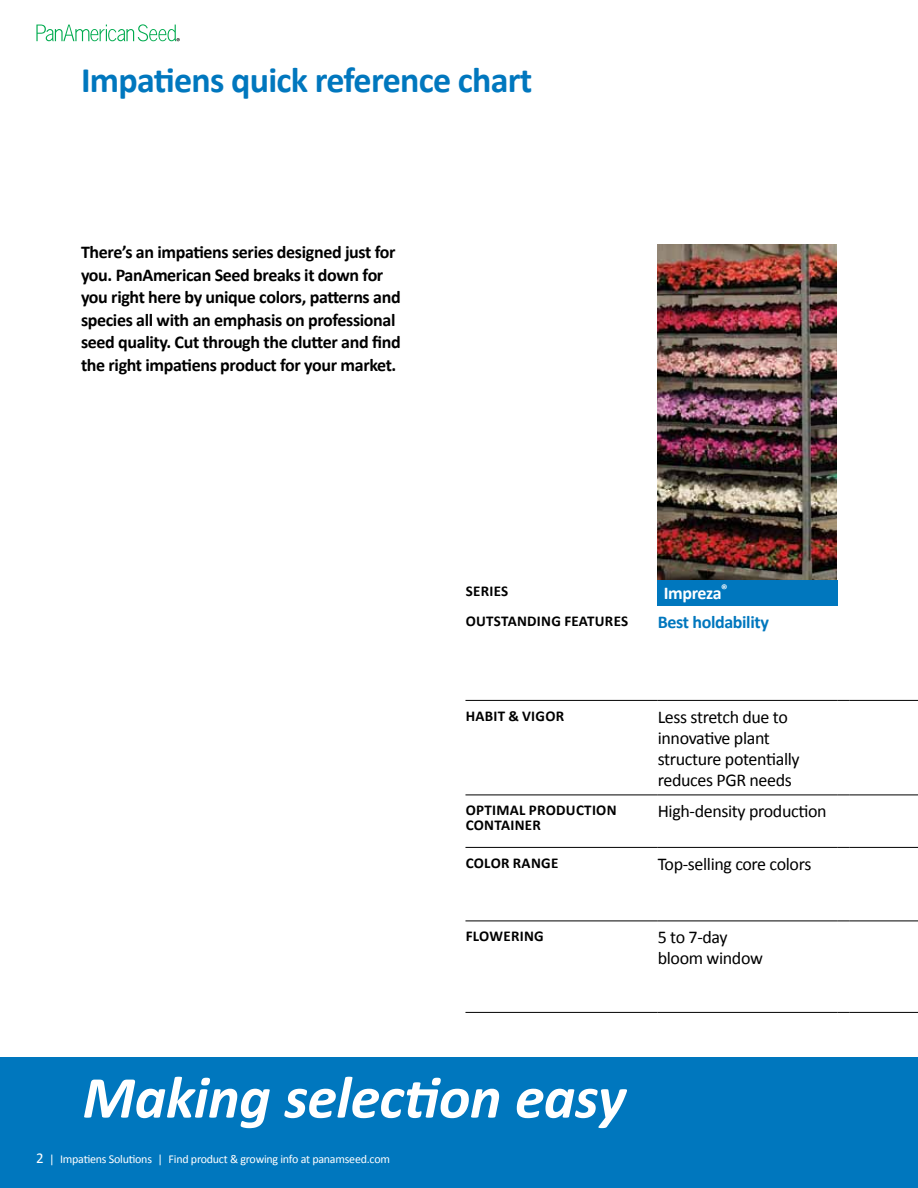
<style>
.page{position:relative;width:918px;height:1188px;background:#fff}
.page>*{position:absolute;margin:0;border:0;box-sizing:border-box;transform-origin:0 0}
.t1{font:italic 700 60px "Calibri";letter-spacing:-.01em;color:#fff}
.t2{font:700 36px "Calibri";letter-spacing:-.02em;color:#0077be}
.t3{font:700 18px/22.5px "Calibri";letter-spacing:-.02em;color:#000}
.t4{font:18px/21px "Calibri";letter-spacing:-.02em;color:#000}
.t5{font:700 18px "Calibri";letter-spacing:-.02em;color:#0077be}
.t6{font:700 18px "Calibri";letter-spacing:-.02em;color:#fff}
.t7{font:700 15px/15px "Calibri";letter-spacing:.02em;color:#000}
.t8{font:12px "Calibri";letter-spacing:-.02em;color:#fff}
.s1{font-size:15px}
</style>
<div class="page">
<svg style="left:36px;top:24px;width:144px;height:17px"></svg>
<div style="left:0;top:1058px;width:918px;height:130px;background:#0077be"></div>
<img style="left:657px;top:244px;width:180px;height:336px">
<div style="left:658px;top:580px;width:180px;height:26px;background:#0077be"></div>
<hr style="left:465px;top:1012px;width:193px;height:1px;background:#000">
<hr style="left:658px;top:1012px;width:180px;height:1px;background:#000">
<svg style="left:838px;top:1012px;width:12px;height:1px"></svg>
<hr style="left:850px;top:1012px;width:68px;height:1px;background:#000">
<hr style="left:465px;top:795px;width:193px;height:1px;background:#000">
<hr style="left:658px;top:795px;width:180px;height:1px;background:#000">
<svg style="left:838px;top:795px;width:12px;height:1px"></svg>
<hr style="left:850px;top:795px;width:68px;height:1px;background:#000">
<hr style="left:465px;top:700px;width:193px;height:1px;background:#000">
<hr style="left:658px;top:700px;width:180px;height:1px;background:#000">
<svg style="left:838px;top:700px;width:12px;height:1px"></svg>
<hr style="left:850px;top:700px;width:68px;height:1px;background:#000">
<hr style="left:465px;top:847px;width:193px;height:1px;background:#000">
<hr style="left:658px;top:847px;width:180px;height:1px;background:#000">
<svg style="left:838px;top:847px;width:12px;height:1px"></svg>
<hr style="left:850px;top:847px;width:68px;height:1px;background:#000">
<hr style="left:465px;top:921px;width:193px;height:1px;background:#000">
<hr style="left:658px;top:921px;width:180px;height:1px;background:#000">
<svg style="left:838px;top:921px;width:12px;height:1px"></svg>
<hr style="left:850px;top:921px;width:68px;height:1px;background:#000">
<h2 class="t2" style="left:81px;top:57px;width:453px">Impatiens quick reference chart</h2>
<p class="t3" style="left:81px;top:240px;width:321px">There’s an impatiens series designed just for you. PanAmerican Seed breaks it down for you right here by unique colors, patterns and species all with an emphasis on professional seed quality. Cut through the clutter and find the right impatiens product for your market.</p>
<p class="t7" style="left:466px;top:583px;width:43px">Series</p>
<p class="t6" style="left:664px;top:581px;width:65px">Impreza<sup>®</sup></p>
<p class="t7" style="left:466px;top:613px;width:163px">Outstandi ng Features</p>
<p class="t5" style="left:658px;top:611px;width:113px">Best holdability</p>
<p class="t7" style="left:466px;top:707px;width:100px">Habit &amp; Vigor</p>
<p class="t4" style="left:658px;top:706px;width:143px">Less stretch due to innovative plant structure potentially reduces PGR needs</p>
<p class="t7" style="left:466px;top:802px;width:150px">Opti mal ProductIOn<br>Containe</p>
<p class="t4" style="left:658px;top:800px;width:170px">High-density production</p>
<p class="t7" style="left:532px;top:817px;width:10px">r</p>
<p class="t7" style="left:466px;top:854px;width:57px">Color Range</p>
<p class="t4" style="left:658px;top:853px;width:155px">Top-selling core colors</p>
<p class="t7" style="left:466px;top:928px;width:79px">Flowering</p>
<p class="t4" style="left:658px;top:926px;width:107px">5 to 7-day bloom window</p>
<h1 class="t1" style="left:82px;top:1060px;width:545px">Making selection easy</h1>
<p class="t8" style="left:36px;top:1151px;width:356px"><span class="s1">2</span> | Impatiens Solutions | Find product &amp; growing info at panamseed.com</p>
</div>
